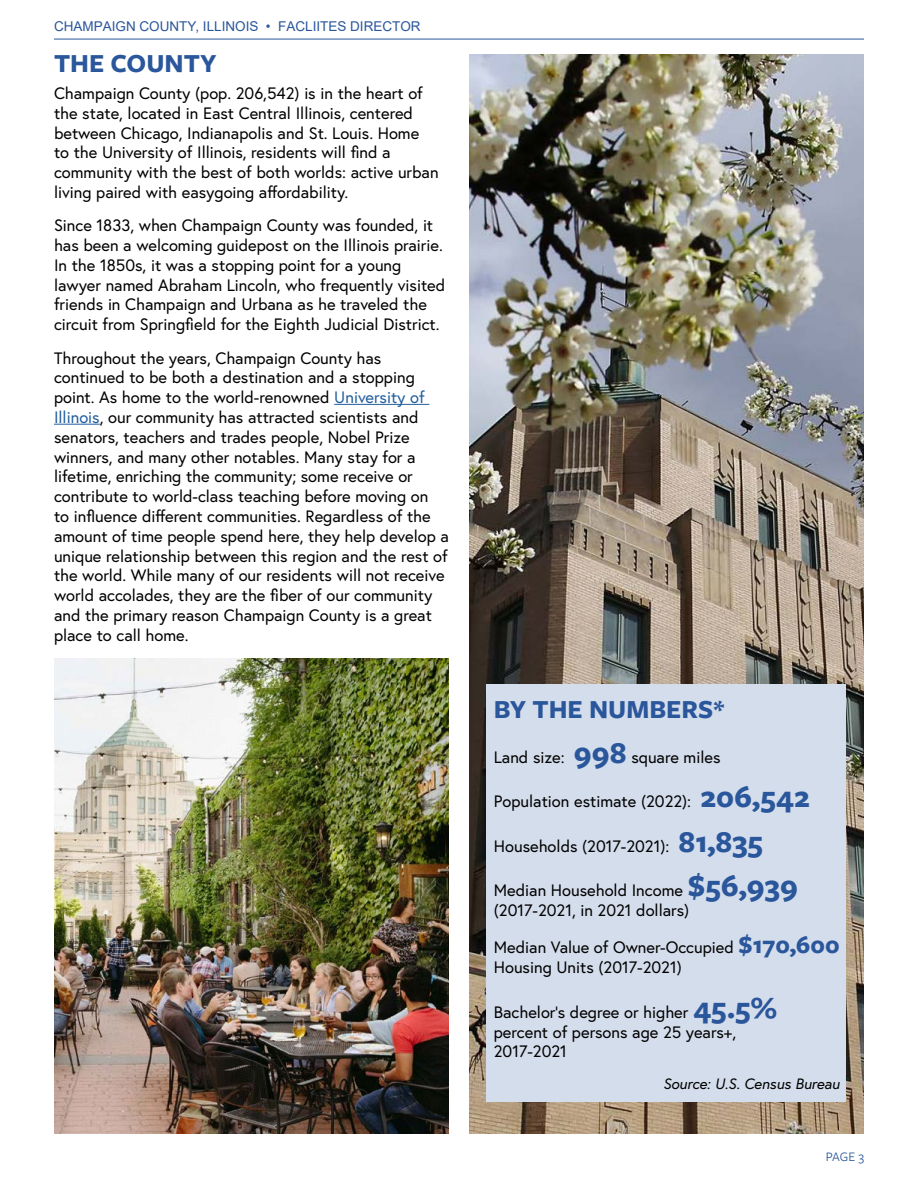
<style>
.page{position:relative;width:918px;height:1188px;background:#fff}
.page>*{position:absolute;margin:0;border:0;box-sizing:border-box;transform-origin:0 0}
.t1{font:700 27px "Freight Sans Pro";color:#2a569b}
.t2{font:16.5px/19.8px "Europa";color:#000}
.t3{font:italic 15px "Europa";color:#000}
.t4{font:13.5px "Arial";color:#2a569b}
.t5{font:13.5px "Freight Sans Pro";color:#2a569b}
.s1{color:#215e9e}
.s2{font-family:"Freight Sans Pro";font-weight:700;font-size:31.5px;color:#2a569b}
.s3{font-family:"Freight Sans Pro";font-weight:700;font-size:25.5px;color:#2a569b}
</style>
<div class="page">
<img style="left:469px;top:54px;width:395px;height:1080px">
<div style="left:487px;top:684px;width:359px;height:418px;background:#d4ddeb"></div>
<hr style="left:334px;top:404px;width:95px;height:1px;background:#215e9e">
<hr style="left:54px;top:424px;width:46px;height:1px;background:#215e9e">
<hr style="left:54px;top:39px;width:810px;height:1px;background:#2a569b">
<img style="left:54px;top:659px;width:395px;height:475px">
<p class="t4" style="left:54px;top:17px;width:368px">CHAMPAIGN COUNTY, ILLINOIS • FACLIITES DIRECTOR</p>
<h1 class="t1" style="left:54px;top:45px;width:164px">THE COUNTY</h1>
<p class="t2" style="left:54px;top:83px;width:386px">Champaign County (pop. 206,542) is in the heart of the state, located in East Central Illinois, centered between Chicago, Indianapolis and St. Louis. Home<br>to the University of Illinois, residents will find a community with the best of both worlds: active urban living paired with easygoing affordability.</p>
<p class="t2" style="left:54px;top:215px;width:393px">Since 1833, when Champaign County was founded, it has been a welcoming guidepost on the Illinois prairie.<br>In the 1850s, it was a stopping point for a young lawyer named Abraham Lincoln, who frequently visited friends in Champaign and Urbana as he traveled the circuit from Springfield for the Eighth Judicial District.</p>
<p class="t2" style="left:54px;top:348px;width:396px">Throughout the years, Champaign County has continued to be both a destination and a stopping point. As home to the world-renowned <span class="s1">University of Illinois</span>, our community has attracted scientists and senators, teachers and trades people, Nobel Prize winners, and many other notables. Many stay for a lifetime, enriching the community; some receive or contribute to world-class teaching before moving on<br>to influence different communities. Regardless of the amount of time people spend here, they help develop a unique relationship between this region and the rest of the world. While many of our residents will not receive world accolades, they are the fiber of our community and the primary reason Champaign County is a great place to call home.</p>
<h1 class="t1" style="left:494px;top:691px;width:232px">BY THE NUMBERS*</h1>
<p class="t2" style="left:494px;top:747px;width:228px">Land size: <span class="s2">998</span> square miles</p>
<p class="t2" style="left:494px;top:791px;width:317px">Population estimate (2022): <span class="s2">206,542</span></p>
<p class="t2" style="left:494px;top:836px;width:271px">Households (2017-2021): <span class="s2">81,835</span></p>
<p class="t2" style="left:494px;top:880px;width:306px">Median Household Income <span class="s2">$56,939 </span>(2017-2021, in 2021 dollars)</p>
<p class="t2" style="left:494px;top:937px;width:347px">Median Value of Owner-Occupied <span class="s3">$170,600<br></span>Housing Units (2017-2021)</p>
<p class="t2" style="left:494px;top:1002px;width:285px">Bachelor's degree or higher <span class="s2">45.5% </span>percent of persons age 25 years+,<br>2017-2021</p>
<p class="t3" style="left:663px;top:1074px;width:178px">Source: U.S. Census Bureau</p>
<p class="t5" style="left:826px;top:1147px;width:40px">PAGE 3</p>
</div>
